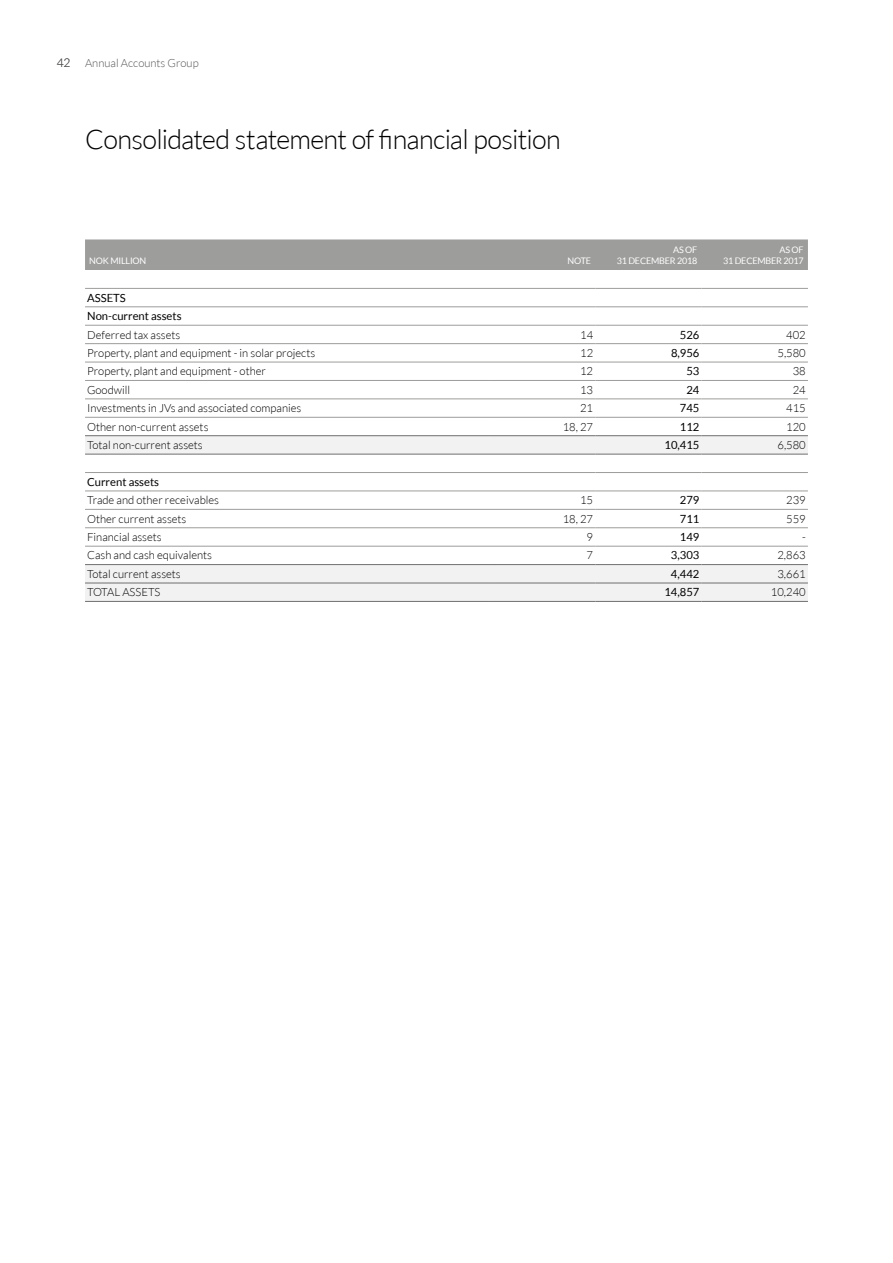
<style>
.page{position:relative;width:893px;height:1263px;background:#fff}
.page>*{position:absolute;margin:0;border:0;box-sizing:border-box;transform-origin:0 0}
.t1{font:300 27px "Lato";letter-spacing:-.025em;color:#000}
.t2{font:300 11.25px "Lato";color:#000}
.t3{font:11.25px/18.5px "Lato";color:#000}
.t4{font:300 11.25px "Lato";color:#575756}
.t5{font:9px/10.5px "Lato";letter-spacing:-.02em;color:#fff;text-align:right}
.s1{font-size:12px}
</style>
<div class="page">
<div style="left:85px;top:239px;width:723px;height:31px;background:#9d9d9c"></div>
<svg style="left:85px;top:436px;width:723px;height:165px"></svg>
<hr style="left:85px;top:288px;width:404px;height:1px;background:#9d9d9c">
<hr style="left:489px;top:288px;width:106px;height:1px;background:#9d9d9c">
<hr style="left:595px;top:288px;width:107px;height:1px;background:#9d9d9c">
<hr style="left:702px;top:288px;width:106px;height:1px;background:#9d9d9c">
<hr style="left:85px;top:307px;width:404px;height:1px;background:#9d9d9c">
<hr style="left:489px;top:307px;width:106px;height:1px;background:#9d9d9c">
<hr style="left:595px;top:307px;width:107px;height:1px;background:#9d9d9c">
<hr style="left:702px;top:307px;width:106px;height:1px;background:#9d9d9c">
<hr style="left:85px;top:325px;width:404px;height:1px;background:#9d9d9c">
<hr style="left:489px;top:325px;width:106px;height:1px;background:#9d9d9c">
<hr style="left:595px;top:325px;width:107px;height:1px;background:#9d9d9c">
<hr style="left:702px;top:325px;width:106px;height:1px;background:#9d9d9c">
<hr style="left:85px;top:343px;width:404px;height:1px;background:#9d9d9c">
<hr style="left:489px;top:343px;width:106px;height:1px;background:#9d9d9c">
<hr style="left:595px;top:343px;width:107px;height:1px;background:#9d9d9c">
<hr style="left:702px;top:343px;width:106px;height:1px;background:#9d9d9c">
<hr style="left:85px;top:362px;width:404px;height:1px;background:#9d9d9c">
<hr style="left:489px;top:362px;width:106px;height:1px;background:#9d9d9c">
<hr style="left:595px;top:362px;width:107px;height:1px;background:#9d9d9c">
<hr style="left:702px;top:362px;width:106px;height:1px;background:#9d9d9c">
<hr style="left:85px;top:380px;width:404px;height:1px;background:#9d9d9c">
<hr style="left:489px;top:380px;width:106px;height:1px;background:#9d9d9c">
<hr style="left:595px;top:380px;width:107px;height:1px;background:#9d9d9c">
<hr style="left:702px;top:380px;width:106px;height:1px;background:#9d9d9c">
<hr style="left:85px;top:399px;width:404px;height:1px;background:#9d9d9c">
<hr style="left:489px;top:399px;width:106px;height:1px;background:#9d9d9c">
<hr style="left:595px;top:399px;width:107px;height:1px;background:#9d9d9c">
<hr style="left:702px;top:399px;width:106px;height:1px;background:#9d9d9c">
<hr style="left:85px;top:472px;width:404px;height:1px;background:#9d9d9c">
<hr style="left:489px;top:472px;width:106px;height:1px;background:#9d9d9c">
<hr style="left:595px;top:472px;width:107px;height:1px;background:#9d9d9c">
<hr style="left:702px;top:472px;width:106px;height:1px;background:#9d9d9c">
<hr style="left:85px;top:491px;width:404px;height:1px;background:#9d9d9c">
<hr style="left:489px;top:491px;width:106px;height:1px;background:#9d9d9c">
<hr style="left:595px;top:491px;width:107px;height:1px;background:#9d9d9c">
<hr style="left:702px;top:491px;width:106px;height:1px;background:#9d9d9c">
<hr style="left:85px;top:509px;width:404px;height:1px;background:#9d9d9c">
<hr style="left:489px;top:509px;width:106px;height:1px;background:#9d9d9c">
<hr style="left:595px;top:509px;width:107px;height:1px;background:#9d9d9c">
<hr style="left:702px;top:509px;width:106px;height:1px;background:#9d9d9c">
<hr style="left:85px;top:527px;width:404px;height:1px;background:#9d9d9c">
<hr style="left:489px;top:527px;width:106px;height:1px;background:#9d9d9c">
<hr style="left:595px;top:527px;width:107px;height:1px;background:#9d9d9c">
<hr style="left:702px;top:527px;width:106px;height:1px;background:#9d9d9c">
<hr style="left:85px;top:546px;width:404px;height:1px;background:#9d9d9c">
<hr style="left:489px;top:546px;width:106px;height:1px;background:#9d9d9c">
<hr style="left:595px;top:546px;width:107px;height:1px;background:#9d9d9c">
<hr style="left:702px;top:546px;width:106px;height:1px;background:#9d9d9c">
<hr style="left:85px;top:601px;width:404px;height:1px;background:#706f6f">
<hr style="left:489px;top:601px;width:106px;height:1px;background:#706f6f">
<hr style="left:595px;top:601px;width:107px;height:1px;background:#706f6f">
<hr style="left:702px;top:601px;width:106px;height:1px;background:#706f6f">
<hr style="left:85px;top:417px;width:404px;height:1px;background:#9d9d9c">
<hr style="left:489px;top:417px;width:106px;height:1px;background:#9d9d9c">
<hr style="left:595px;top:417px;width:107px;height:1px;background:#9d9d9c">
<hr style="left:702px;top:417px;width:106px;height:1px;background:#9d9d9c">
<hr style="left:85px;top:435px;width:404px;height:1px;background:#706f6f">
<hr style="left:489px;top:435px;width:106px;height:1px;background:#706f6f">
<hr style="left:595px;top:435px;width:107px;height:1px;background:#706f6f">
<hr style="left:702px;top:435px;width:106px;height:1px;background:#706f6f">
<hr style="left:85px;top:454px;width:404px;height:1px;background:#706f6f">
<hr style="left:489px;top:454px;width:106px;height:1px;background:#706f6f">
<hr style="left:595px;top:454px;width:107px;height:1px;background:#706f6f">
<hr style="left:702px;top:454px;width:106px;height:1px;background:#706f6f">
<hr style="left:85px;top:564px;width:404px;height:1px;background:#706f6f">
<hr style="left:489px;top:564px;width:106px;height:1px;background:#706f6f">
<hr style="left:595px;top:564px;width:107px;height:1px;background:#706f6f">
<hr style="left:702px;top:564px;width:106px;height:1px;background:#706f6f">
<hr style="left:85px;top:583px;width:404px;height:1px;background:#706f6f">
<hr style="left:489px;top:583px;width:106px;height:1px;background:#706f6f">
<hr style="left:595px;top:583px;width:107px;height:1px;background:#706f6f">
<hr style="left:702px;top:583px;width:106px;height:1px;background:#706f6f">
<p class="t4" style="left:57px;top:57px;width:144px"><span class="s1">42</span> Annual Accounts Group</p>
<h1 class="t1" style="left:85px;top:125px;width:477px">Consolidated statement of financial position</h1>
<p class="t5" style="left:89px;top:255px;width:59px">NOK MILLION</p>
<p class="t5" style="left:567px;top:255px;width:25px">NOTE</p>
<p class="t5" style="left:617px;top:245px;width:82px">AS OF<br>31 DECEMBER 2018</p>
<p class="t5" style="left:723px;top:245px;width:82px">AS OF<br>31 DECEMBER 2017</p>
<p class="t3" style="left:87px;top:288px;width:96px">ASSETS<br>Non-current assets</p>
<p class="t2" style="left:87px;top:328px;width:95px">Deferred tax assets</p>
<p class="t2" style="left:580px;top:328px;width:15px">14</p>
<p class="t3" style="left:680px;top:325px;width:21px">526</p>
<p class="t2" style="left:786px;top:328px;width:21px">402</p>
<p class="t2" style="left:87px;top:347px;width:230px">Property, plant and equipment - in solar projects</p>
<p class="t2" style="left:580px;top:347px;width:15px">12</p>
<p class="t3" style="left:671px;top:344px;width:30px">8,956</p>
<p class="t2" style="left:777px;top:347px;width:30px">5,580</p>
<p class="t2" style="left:87px;top:365px;width:180px">Property, plant and equipment - other</p>
<p class="t2" style="left:580px;top:365px;width:15px">12</p>
<p class="t3" style="left:686px;top:362px;width:15px">53</p>
<p class="t2" style="left:793px;top:365px;width:15px">38</p>
<p class="t2" style="left:87px;top:384px;width:45px">Goodwill</p>
<p class="t2" style="left:580px;top:384px;width:15px">13</p>
<p class="t3" style="left:686px;top:380px;width:15px">24</p>
<p class="t2" style="left:793px;top:384px;width:15px">24</p>
<p class="t2" style="left:87px;top:402px;width:216px">Investments in JVs and associated companies</p>
<p class="t2" style="left:580px;top:402px;width:15px">21</p>
<p class="t3" style="left:680px;top:399px;width:21px">745</p>
<p class="t2" style="left:786px;top:402px;width:21px">415</p>
<p class="t2" style="left:87px;top:420px;width:123px">Other non-current assets</p>
<p class="t2" style="left:563px;top:420px;width:32px">18, 27</p>
<p class="t3" style="left:680px;top:417px;width:21px">112</p>
<p class="t2" style="left:786px;top:420px;width:21px">120</p>
<p class="t2" style="left:87px;top:439px;width:117px">Total non-current assets</p>
<p class="t3" style="left:664px;top:436px;width:37px">10,415</p>
<p class="t2" style="left:777px;top:439px;width:30px">6,580</p>
<p class="t3" style="left:87px;top:472px;width:73px">Current assets</p>
<p class="t2" style="left:87px;top:494px;width:133px">Trade and other receivables</p>
<p class="t2" style="left:580px;top:494px;width:15px">15</p>
<p class="t3" style="left:680px;top:491px;width:21px">279</p>
<p class="t2" style="left:786px;top:494px;width:21px">239</p>
<p class="t2" style="left:87px;top:512px;width:101px">Other current assets</p>
<p class="t2" style="left:563px;top:512px;width:32px">18, 27</p>
<p class="t3" style="left:680px;top:509px;width:21px">711</p>
<p class="t2" style="left:786px;top:512px;width:21px">559</p>
<p class="t2" style="left:87px;top:531px;width:76px">Financial assets</p>
<p class="t2" style="left:587px;top:531px;width:8px">9</p>
<p class="t3" style="left:680px;top:528px;width:21px">149</p>
<p class="t2" style="left:802px;top:531px;width:5px">-</p>
<p class="t2" style="left:87px;top:549px;width:126px">Cash and cash equivalents</p>
<p class="t2" style="left:587px;top:549px;width:8px">7</p>
<p class="t3" style="left:671px;top:546px;width:30px">3,303</p>
<p class="t2" style="left:777px;top:549px;width:30px">2,863</p>
<p class="t2" style="left:87px;top:568px;width:95px">Total current assets</p>
<p class="t3" style="left:671px;top:564px;width:30px">4,442</p>
<p class="t2" style="left:777px;top:568px;width:30px">3,661</p>
<p class="t2" style="left:87px;top:586px;width:75px">TOTAL ASSETS</p>
<p class="t3" style="left:664px;top:583px;width:37px">14,857</p>
<p class="t2" style="left:771px;top:586px;width:36px">10,240</p>
</div>
